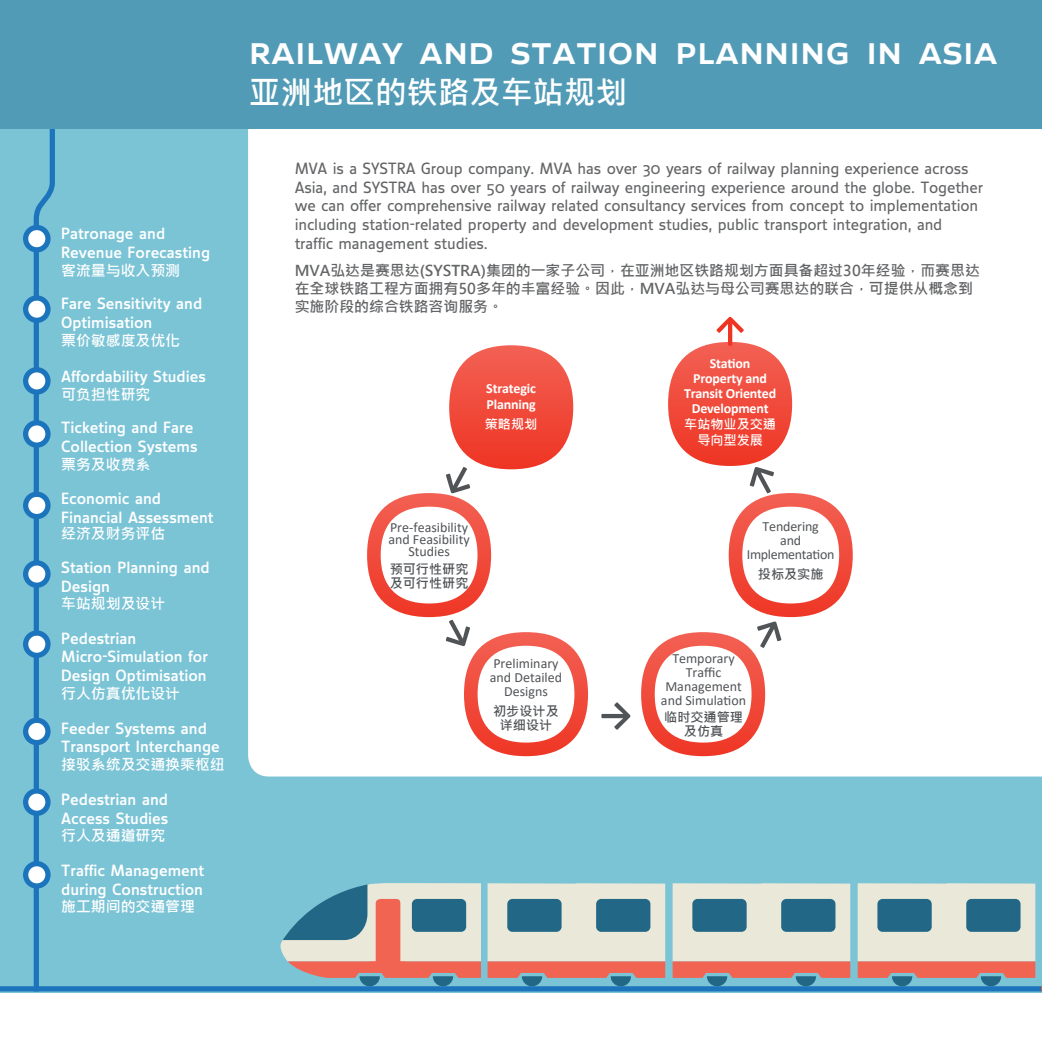
<style>
.page{position:relative;width:1042px;height:1042px;background:#fff}
.page>*{position:absolute;margin:0;border:0;box-sizing:border-box;transform-origin:0 0}
.t1{font:38.5px "Speech Medium Caps Tf";color:#fff}
.t2{font:31.5px "Microsoft Jheng Hei UI Bold";color:#fff}
.t3{font:15.75px/18.9px "Speech";letter-spacing:-.01em;color:#636466}
.t4{font:500 15.75px/18.9px "Speech";color:#fff}
.t5{font:14.88px/17.8px "Microsoft Jheng Hei UI Bold";color:#636466}
.t6{font:14.88px "Microsoft Jheng Hei UI Bold";color:#fff}
.t7{font:14px/14px "Calibri";color:#515457;text-align:center}
.t8{font:700 14px/14.9px "Calibri";letter-spacing:-.015em;color:#fff}
.t9{font:14px/14px "Calibri";letter-spacing:-.025em;color:#515457;text-align:center}
.t10{font:13.12px/14px "Microsoft Jheng Hei UI Bold";color:#515457;text-align:center}
.t11{font:13.12px/15.8px "Microsoft Jheng Hei UI Bold";color:#fff;text-align:center}
</style>
<div class="page">
<div style="left:0;top:129px;width:1042px;height:863px;background:#7bc4d6"></div>
<div style="left:248px;top:129px;width:794px;height:647px;background:#fff"></div>
<div style="left:0;top:0;width:1042px;height:129px;background:#529bb6"></div>
<svg style="left:31px;top:129px;width:27px;height:864px"></svg>
<div style="left:0;top:986px;width:1042px;height:5px;background:#1c75bc"></div>
<svg style="left:25px;top:227px;width:24px;height:24px"></svg>
<div style="left:23px;top:225px;width:28px;height:27px;border:5px solid #1c75bc;border-radius:50%"></div>
<svg style="left:25px;top:297px;width:24px;height:24px"></svg>
<div style="left:23px;top:295px;width:28px;height:28px;border:5px solid #1c75bc;border-radius:50%"></div>
<svg style="left:25px;top:422px;width:24px;height:24px"></svg>
<div style="left:23px;top:420px;width:28px;height:28px;border:5px solid #1c75bc;border-radius:50%"></div>
<svg style="left:25px;top:632px;width:24px;height:24px"></svg>
<div style="left:23px;top:630px;width:28px;height:28px;border:5px solid #1c75bc;border-radius:50%"></div>
<svg style="left:25px;top:493px;width:24px;height:24px"></svg>
<div style="left:23px;top:491px;width:28px;height:28px;border:5px solid #1c75bc;border-radius:50%"></div>
<svg style="left:25px;top:562px;width:24px;height:24px"></svg>
<div style="left:23px;top:560px;width:28px;height:28px;border:5px solid #1c75bc;border-radius:50%"></div>
<svg style="left:25px;top:790px;width:24px;height:24px"></svg>
<div style="left:23px;top:788px;width:28px;height:28px;border:5px solid #1c75bc;border-radius:50%"></div>
<svg style="left:25px;top:863px;width:24px;height:24px"></svg>
<div style="left:23px;top:861px;width:28px;height:27px;border:5px solid #1c75bc;border-radius:50%"></div>
<svg style="left:25px;top:719px;width:24px;height:24px"></svg>
<div style="left:23px;top:717px;width:28px;height:28px;border:5px solid #1c75bc;border-radius:50%"></div>
<svg style="left:25px;top:369px;width:24px;height:24px"></svg>
<div style="left:23px;top:367px;width:28px;height:28px;border:5px solid #1c75bc;border-radius:50%"></div>
<div style="left:449px;top:345px;width:124px;height:124px;background:linear-gradient(to bottom,#f26154,#ee3524);border-radius:62px"></div>
<div style="left:668px;top:342px;width:124px;height:124px;background:linear-gradient(to bottom,#f26154,#ee3524);border-radius:62px"></div>
<svg style="left:367px;top:493px;width:124px;height:124px;background:#f15f52"></svg>
<div style="left:381px;top:507px;width:96px;height:96px;background:#fff;border-radius:50%"></div>
<svg style="left:446px;top:467px;width:24px;height:26px"></svg>
<svg style="left:446px;top:620px;width:24px;height:26px"></svg>
<svg style="left:716px;top:317px;width:28px;height:29px"></svg>
<svg style="left:601px;top:702px;width:29px;height:28px"></svg>
<svg style="left:464px;top:632px;width:124px;height:124px;background:#f15d4f"></svg>
<div style="left:477px;top:646px;width:97px;height:96px;background:#fff;border-radius:50%"></div>
<svg style="left:729px;top:493px;width:124px;height:124px;background:#f15c4f"></svg>
<div style="left:742px;top:507px;width:97px;height:96px;background:#fff;border-radius:50%"></div>
<svg style="left:757px;top:621px;width:24px;height:27px"></svg>
<svg style="left:750px;top:467px;width:24px;height:26px"></svg>
<svg style="left:641px;top:632px;width:124px;height:124px;background:#f15f52"></svg>
<div style="left:655px;top:646px;width:96px;height:96px;background:#fff;border-radius:50%"></div>
<svg style="left:280px;top:883px;width:201px;height:103px"></svg>
<svg style="left:487px;top:883px;width:178px;height:103px;background:#b7b6b3"></svg>
<svg style="left:672px;top:883px;width:178px;height:103px;background:#b7b6b3"></svg>
<svg style="left:857px;top:883px;width:178px;height:103px;background:#b7b6b3"></svg>
<p class="t4" style="left:61px;top:224px;width:150px">Patronage and<br>Revenue Forecasting</p>
<p class="t6" style="left:61px;top:261px;width:121px">客流量与收入预测</p>
<p class="t4" style="left:61px;top:294px;width:142px">Fare Sensitivity and<br>Optimisation</p>
<p class="t6" style="left:61px;top:331px;width:121px">票价敏感度及优化</p>
<p class="t4" style="left:61px;top:366px;width:146px">Affordability Studies</p>
<p class="t6" style="left:61px;top:385px;width:91px">可负担性研究</p>
<p class="t4" style="left:61px;top:418px;width:138px">Ticketing and Fare<br>Collection Systems</p>
<p class="t6" style="left:61px;top:455px;width:91px">票务及收费系</p>
<p class="t4" style="left:61px;top:489px;width:154px">Economic and<br>Financial Assessment</p>
<p class="t6" style="left:61px;top:524px;width:106px">经济及财务评估</p>
<p class="t4" style="left:61px;top:558px;width:150px">Station Planning and<br>Design</p>
<p class="t6" style="left:61px;top:594px;width:106px">车站规划及设计</p>
<p class="t4" style="left:61px;top:628px;width:148px">Pedestrian<br>Micro-Simulation for<br>Design Optimisation</p>
<p class="t6" style="left:61px;top:684px;width:121px">行人仿真优化设计</p>
<p class="t4" style="left:61px;top:718px;width:160px">Feeder Systems and<br>Transport Interchange</p>
<p class="t6" style="left:61px;top:755px;width:165px">接驳系统及交通换乘枢纽</p>
<p class="t4" style="left:61px;top:789px;width:109px">Pedestrian and<br>Access Studies</p>
<p class="t6" style="left:61px;top:826px;width:106px">行人及通道研究</p>
<p class="t4" style="left:61px;top:860px;width:145px">Traffic Management during Construction</p>
<p class="t6" style="left:61px;top:897px;width:135px">施工期间的交通管理</p>
<h1 class="t1" style="left:249px;top:28px;width:750px">railway and station planning in asia</h1>
<h2 class="t2" style="left:249px;top:73px;width:379px">亚洲地区的铁路及车站规划</h2>
<p class="t3" style="left:295px;top:158px;width:690px">MVA is a SYSTRA Group company. MVA has over 30 years of railway planning experience across Asia, and SYSTRA has over 50 years of railway engineering experience around the globe. Together we can offer comprehensive railway related consultancy services from concept to implementation including station-related property and development studies, public transport integration, and traffic management studies.</p>
<p class="t5" style="left:295px;top:261px;width:687px">MVA弘达是赛思达(SYSTRA)集团的一家子公司，在亚洲地区铁路规划方面具备超过30年经验，而赛思达在全球铁路工程方面拥有50多年的丰富经验。因此，MVA弘达与母公司赛思达的联合，可提供从概念到实施阶段的综合铁路咨询服务。</p>
<p class="t8" style="left:486px;top:379px;width:51px;line-height:16.8px">Strategic<br>Planning</p>
<p class="t11" style="left:485px;top:416px;width:54px">策略规划</p>
<p class="t7" style="left:388px;top:520px;width:83px;line-height:12.2px">Pre-feasibility and Feasibility<br>Studies</p>
<p class="t10" style="left:390px;top:562px;width:80px;text-align:left">预可行性研究及可行性研究</p>
<p class="t7" style="left:490px;top:656px;width:74px">Preliminary and Detailed<br>Designs</p>
<p class="t10" style="left:493px;top:704px;width:67px">初步设计及详细设计</p>
<p class="t8" style="left:684px;top:356px;width:94px;text-align:center">Station<br>Property and<br>Transit Oriented<br>Development</p>
<p class="t11" style="left:684px;top:416px;width:93px">车站物业及交通导向型发展</p>
<p class="t9" style="left:747px;top:519px;width:89px">Tendering<br>and<br>Implementation</p>
<p class="t10" style="left:758px;top:567px;width:67px">投标及实施</p>
<p class="t7" style="left:661px;top:651px;width:87px">Temporary<br>Traffic<br>Management and Simulation</p>
<p class="t10" style="left:664px;top:710px;width:80px">临时交通管理及仿真</p>
</div>
